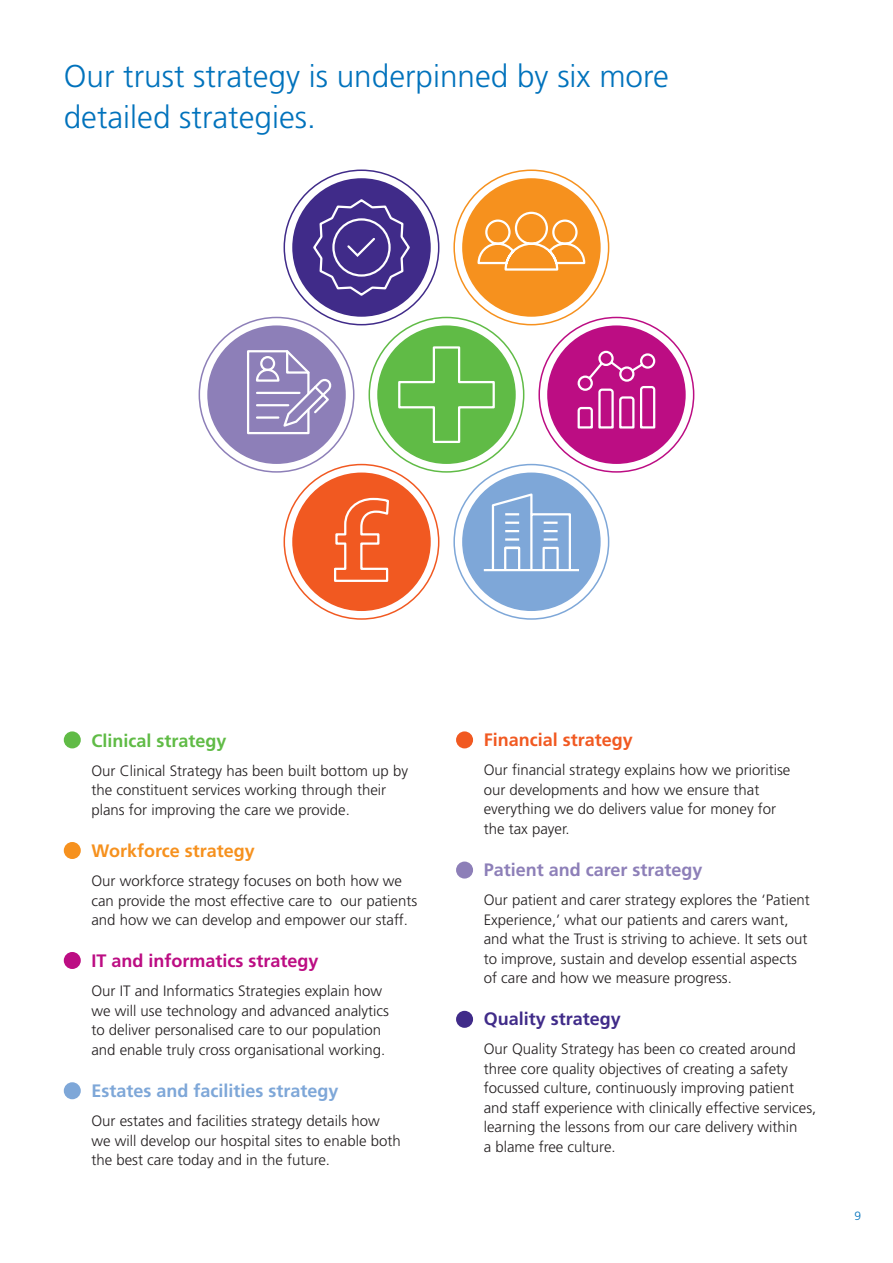
<style>
.page{position:relative;width:893px;height:1263px;background:#fff}
.page>*{position:absolute;margin:0;border:0;box-sizing:border-box;transform-origin:0 0}
.t1{font:300 31.5px/40.5px "Frutiger LT Pro";color:#0072bc}
.t2{font:700 18px "Frutiger LT Pro";color:#7ea7d8}
.t3{font:700 18px "Frutiger LT Pro";color:#bc0d83}
.t4{font:700 18px "Frutiger LT Pro";color:#8d7fb8}
.t5{font:700 18px "Frutiger LT Pro";color:#f6911e}
.t6{font:700 18px "Frutiger LT Pro";color:#f15921}
.t7{font:700 18px "Frutiger LT Pro";color:#60bb46}
.t8{font:700 18px "Frutiger LT Pro";color:#402b89}
.t9{font:300 15px/19.5px "Frutiger LT Pro";color:#231f20}
.t10{font:300 12px "Frutiger LT Pro";color:#0072bc}
</style>
<div class="page">
<div style="left:377px;top:325px;width:139px;height:139px;background:#60bb46;border-radius:50%"></div>
<svg style="left:397px;top:345px;width:99px;height:99px"></svg>
<div style="left:207px;top:325px;width:139px;height:139px;background:#8d7fb8;border-radius:50%"></div>
<svg style="left:247px;top:348px;width:85px;height:87px"></svg>
<div style="left:292px;top:178px;width:139px;height:139px;background:#402b89;border-radius:50%"></div>
<svg style="left:312px;top:177px;width:99px;height:141px"></svg>
<div style="left:462px;top:178px;width:139px;height:139px;background:#f6911e;border-radius:50%"></div>
<svg style="left:477px;top:211px;width:109px;height:60px"></svg>
<div style="left:547px;top:325px;width:139px;height:139px;background:#bc0d83;border-radius:50%"></div>
<svg style="left:577px;top:350px;width:79px;height:79px"></svg>
<div style="left:462px;top:472px;width:139px;height:139px;background:#7ea7d8;border-radius:50%"></div>
<hr style="left:484px;top:569px;width:95px;height:2px;background:#fff">
<div style="left:530px;top:513px;width:41px;height:58px;border:2px solid #fff"></div>
<svg style="left:544px;top:530px;width:14px;height:2px"></svg>
<svg style="left:544px;top:522px;width:14px;height:2px"></svg>
<hr style="left:544px;top:538px;width:14px;height:3px;background:#fff">
<div style="left:543px;top:547px;width:16px;height:24px;border:2px solid #fff"></div>
<svg style="left:491px;top:493px;width:43px;height:79px"></svg>
<div style="left:292px;top:472px;width:139px;height:139px;background:#f15921;border-radius:50%"></div>
<svg style="left:334px;top:497px;width:55px;height:85px"></svg>
<div style="left:64px;top:731px;width:17px;height:17px;background:#60bb46;border-radius:50%"></div>
<div style="left:64px;top:842px;width:17px;height:17px;background:#f6911e;border-radius:50%"></div>
<div style="left:64px;top:952px;width:17px;height:17px;background:#bc0d83;border-radius:50%"></div>
<div style="left:456px;top:731px;width:17px;height:17px;background:#f15921;border-radius:50%"></div>
<div style="left:456px;top:861px;width:17px;height:17px;background:#8d7fb8;border-radius:50%"></div>
<div style="left:456px;top:1011px;width:17px;height:17px;background:#402b89;border-radius:50%"></div>
<div style="left:64px;top:1082px;width:17px;height:17px;background:#7ea7d8;border-radius:50%"></div>
<p class="t1" style="left:64px;top:56px;width:606px">Our trust strategy is underpinned by six more detailed strategies.</p>
<p class="t7" style="left:91px;top:730px;width:137px">Clinical strategy</p>
<p class="t9" style="left:91px;top:761px;width:318px">Our Clinical Strategy has been built bottom up by the constituent services working through their plans for improving the care we provide.</p>
<p class="t5" style="left:91px;top:840px;width:165px">Workforce strategy</p>
<p class="t9" style="left:91px;top:871px;width:327px">Our workforce strategy focuses on both how we can provide the most effective care to our patients and how we can develop and empower our staff.</p>
<p class="t3" style="left:91px;top:950px;width:229px">IT and informatics strategy</p>
<p class="t9" style="left:91px;top:981px;width:299px">Our IT and Informatics Strategies explain how we will use technology and advanced analytics to deliver personalised care to our population and enable truly cross organisational working.</p>
<p class="t2" style="left:91px;top:1080px;width:249px">Estates and facilities strategy</p>
<p class="t9" style="left:91px;top:1111px;width:311px">Our estates and facilities strategy details how we will develop our hospital sites to enable both the best care today and in the future.</p>
<p class="t6" style="left:484px;top:729px;width:151px">Financial strategy</p>
<p class="t9" style="left:484px;top:760px;width:308px">Our financial strategy explains how we prioritise our developments and how we ensure that everything we do delivers value for money for the tax payer.</p>
<p class="t4" style="left:484px;top:859px;width:220px">Patient and carer strategy</p>
<p class="t9" style="left:484px;top:890px;width:328px">Our patient and carer strategy explores the ‘Patient Experience,’ what our patients and carers want, and what the Trust is striving to achieve. It sets out to improve, sustain and develop essential aspects of care and how we measure progress.</p>
<p class="t8" style="left:484px;top:1008px;width:139px">Quality strategy</p>
<p class="t9" style="left:484px;top:1039px;width:334px">Our Quality Strategy has been co created around three core quality objectives of creating a safety focussed culture, continuously improving patient and staff experience with clinically effective services, learning the lessons from our care delivery within<br>a blame free culture.</p>
<p class="t10" style="left:854px;top:1209px;width:8px">9</p>
</div>
